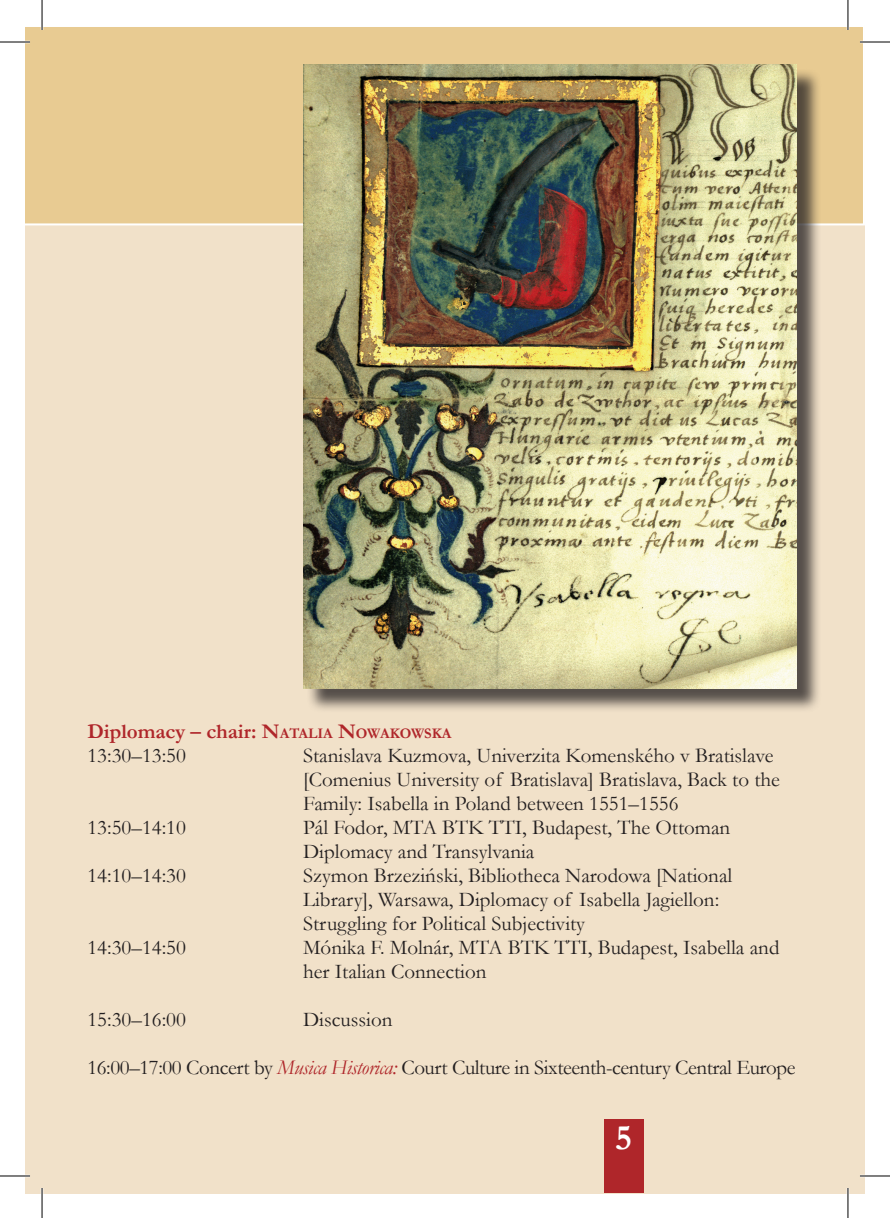
<style>
.page{position:relative;width:890px;height:1218px;background:#fff}
.page>*{position:absolute;margin:0;border:0;box-sizing:border-box;transform-origin:0 0}
.t1{font:700 36px "Garamond";color:#fff}
.Body{font:21px/24px "Garamond";color:#231f20}
.Body-2{font:21px "Garamond";letter-spacing:-.02em;color:#231f20}
.Body-3{font:700 21px "Garamond";color:#af262a}
.s1{font-style:inherit}
.s2{font-size:14.6px}
.s3{font-style:italic;color:#af262a}
</style>
<div class="page">
<div style="left:25px;top:25px;width:839px;height:1168px;background:#f1e1c9"></div>
<div style="left:25px;top:25px;width:839px;height:200px;background:#e8cb92"></div>
<div style="left:603px;top:1119px;width:40px;height:74px;background:#af262a"></div>
<div style="left:306px;top:68px;width:515px;height:646px;background:#231f20;opacity:.75"></div>
<img style="left:303px;top:65px;width:492px;height:623px">
<hr style="left:0;top:41px;width:30px;height:2px;background:#fff">
<hr style="left:859px;top:41px;width:30px;height:2px;background:#fff">
<hr style="left:0;top:1175px;width:30px;height:2px;background:#fff">
<hr style="left:859px;top:1175px;width:30px;height:2px;background:#fff">
<hr style="left:41px;top:0;width:2px;height:30px;background:#fff">
<hr style="left:41px;top:1188px;width:2px;height:30px;background:#fff">
<hr style="left:846px;top:0;width:2px;height:30px;background:#fff">
<hr style="left:846px;top:1188px;width:2px;height:30px;background:#fff">
<hr style="left:0;top:42px;width:30px;height:1px;background:#000">
<hr style="left:859px;top:42px;width:30px;height:1px;background:#000">
<hr style="left:0;top:1176px;width:30px;height:1px;background:#000">
<hr style="left:859px;top:1176px;width:30px;height:1px;background:#000">
<hr style="left:42px;top:0;width:1px;height:30px;background:#000">
<hr style="left:42px;top:1188px;width:1px;height:30px;background:#000">
<hr style="left:847px;top:0;width:1px;height:30px;background:#000">
<hr style="left:847px;top:1188px;width:1px;height:30px;background:#000">
<p class="Body-3" style="left:87px;top:717px;width:365px">Diplomacy – chair: <span class="s1">N</span><span class="s2">ATALIA</span> <span class="s1">N</span><span class="s2">OWAKOWSKA</span></p>
<p class="Body" style="left:87px;top:743px;width:100px">13:30–13:50</p>
<p class="Body" style="left:303px;top:743px;width:478px">Stanislava Kuzmova, Univerzita Komenského v Bratislave [Comenius University of Bratislava] Bratislava, Back to the<br>Family: Isabella in Poland between 1551–1556</p>
<p class="Body" style="left:87px;top:815px;width:100px">13:50–14:10</p>
<p class="Body" style="left:303px;top:815px;width:428px">Pál Fodor, MTA BTK TTI, Budapest, The Ottoman<br>Diplomacy and Transylvania</p>
<p class="Body" style="left:87px;top:863px;width:100px">14:10–14:30</p>
<p class="Body" style="left:303px;top:863px;width:430px">Szymon Brzeziński, Bibliotheca Narodowa [National<br>Library], Warsawa, Diplomacy of Isabella Jagiellon:<br>Struggling for Political Subjectivity</p>
<p class="Body" style="left:87px;top:935px;width:100px">14:30–14:50</p>
<p class="Body" style="left:303px;top:935px;width:477px">Mónika F. Molnár, MTA BTK TTI, Budapest, Isabella and her Italian Connection</p>
<p class="Body" style="left:87px;top:1007px;width:100px">15:30–16:00</p>
<p class="Body" style="left:303px;top:1007px;width:91px">Discussion</p>
<p class="Body-2" style="left:87px;top:1053px;width:709px">16:00–17:00 Concert by <span class="s3">Musica Historica:</span> Court Culture in Sixteenth-century Central Europe</p>
<h1 class="t1" style="left:615px;top:1113px;width:18px">5</h1>
</div>
